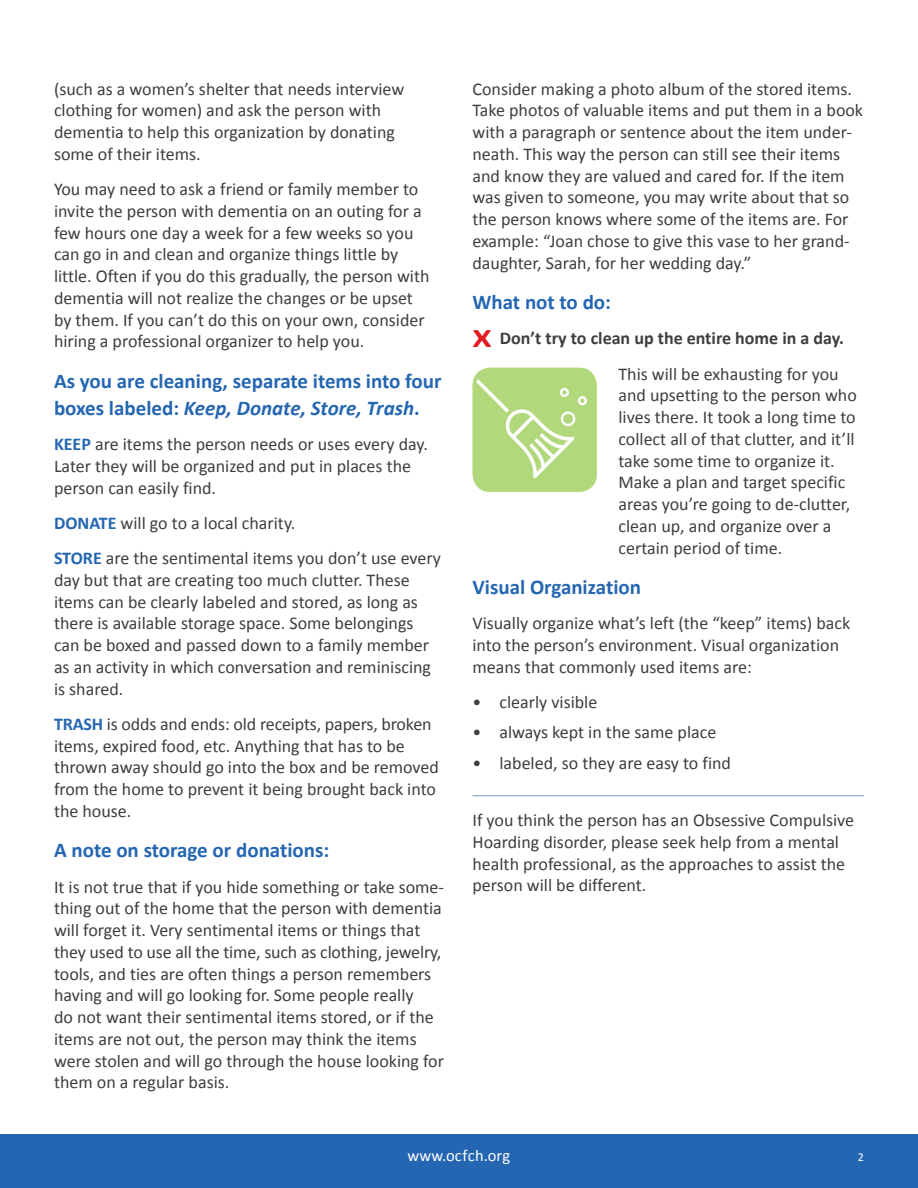
<style>
.page{position:relative;width:918px;height:1188px;background:#fff}
.page>*{position:absolute;margin:0;border:0;box-sizing:border-box;transform-origin:0 0}
.Subheads{font:700 21px/27px "Calibri";color:#2466b2}
.Body{font:18px/21.8px "Calibri";color:#3e3e3f}
.Body-2{font:700 18px "Calibri";color:#3e3e3f}
.t1{font:16.5px "Calibri";letter-spacing:.005em;color:#fff}
.t2{font:12px "Calibri";color:#fff}
.s1{font-style:italic}
.s2{font-weight:700;color:#2466b2}
.s3{font-size:27px;color:#e21a21}
</style>
<div class="page">
<div style="left:0;top:1134px;width:918px;height:54px;background:#2466b2"></div>
<hr style="left:472px;top:795px;width:392px;height:1px;background:#769bca">
<img style="left:472px;top:368px;width:125px;height:124px">
<p class="Body" style="left:54px;top:77px;width:352px">(such as a women’s shelter that needs interview clothing for women) and ask the person with dementia to help this organization by donating some of their items.</p>
<p class="Body" style="left:54px;top:177px;width:377px">You may need to ask a friend or family member to invite the person with dementia on an outing for a few hours one day a week for a few weeks so you can go in and clean and organize things little by little. Often if you do this gradually, the person with dementia will not realize the changes or be upset by them. If you can’t do this on your own, consider hiring a professional organizer to help you.</p>
<p class="Subheads" style="left:54px;top:366px;width:389px">As you are cleaning, separate items into four boxes labeled: <span class="s1">Keep, Donate, Store, Trash</span>.</p>
<p class="Body" style="left:54px;top:432px;width:376px"><span class="s2">KEEP</span> are items the person needs or uses every day.<br>Later they will be organized and put in places the person can easily find.</p>
<p class="Body" style="left:54px;top:511px;width:243px"><span class="s2">DONATE</span> will go to a local charity.</p>
<p class="Body" style="left:54px;top:546px;width:388px"><span class="s2">STORE</span> are the sentimental items you don’t use every day but that are creating too much clutter. These items can be clearly labeled and stored, as long as there is available storage space. Some belongings can be boxed and passed down to a family member as an activity in which conversation and reminiscing is shared.</p>
<p class="Body" style="left:54px;top:712px;width:387px"><span class="s2">TRASH</span> is odds and ends: old receipts, papers, broken items, expired food, etc. Anything that has to be thrown away should go into the box and be removed from the home to prevent it being brought back into the house.</p>
<p class="Subheads" style="left:54px;top:836px;width:277px">A note on storage or donations:</p>
<p class="Body" style="left:54px;top:875px;width:392px">It is not true that if you hide something or take some&shy;thing out of the home that the person with dementia will forget it. Very sentimental items or things that they used to use all the time, such as clothing, jewelry, tools, and ties are often things a person remembers having and will go looking for. Some people really<br>do not want their sentimental items stored, or if the items are not out, the person may think the items were stolen and will go through the house looking for them on a regular basis.</p>
<p class="Body" style="left:472px;top:77px;width:392px">Consider making a photo album of the stored items.<br>Take photos of valuable items and put them in a book with a paragraph or sentence about the item under&shy;neath. This way the person can still see their items and know they are valued and cared for. If the item was given to someone, you may write about that so the person knows where some of the items are. For example: “Joan chose to give this vase to her grand&shy;daughter, Sarah, for her wedding day.”</p>
<p class="Subheads" style="left:472px;top:288px;width:140px">What not to do:</p>
<p class="Body-2" style="left:472px;top:327px;width:373px"><span class="s3">X</span> Don’t try to clean up the entire home in a day.</p>
<p class="Body" style="left:619px;top:362px;width:240px">This will be exhausting for you and upsetting to the person who lives there. It took a long time to collect all of that clutter, and it’ll take some time to organize it.<br>Make a plan and target specific areas you’re going to de-clutter, clean up, and organize over a certain period of time.</p>
<p class="Subheads" style="left:472px;top:573px;width:170px">Visual Organization</p>
<p class="Body" style="left:472px;top:612px;width:379px">Visually organize what’s left (the “keep” items) back into the person’s environment. Visual organization means that commonly used items are:</p>
<p class="Body" style="left:472px;top:690px;width:126px">• clearly visible</p>
<p class="Body" style="left:472px;top:721px;width:245px">• always kept in the same place</p>
<p class="Body" style="left:472px;top:751px;width:260px">• labeled, so they are easy to find</p>
<p class="Body" style="left:472px;top:808px;width:383px">If you think the person has an Obsessive Compulsive Hoarding disorder, please seek help from a mental health professional, as the approaches to assist the person will be different.</p>
<p class="t1" style="left:408px;top:1145px;width:104px">www.ocfch.org</p>
<p class="t2" style="left:858px;top:1149px;width:8px">2</p>
</div>
